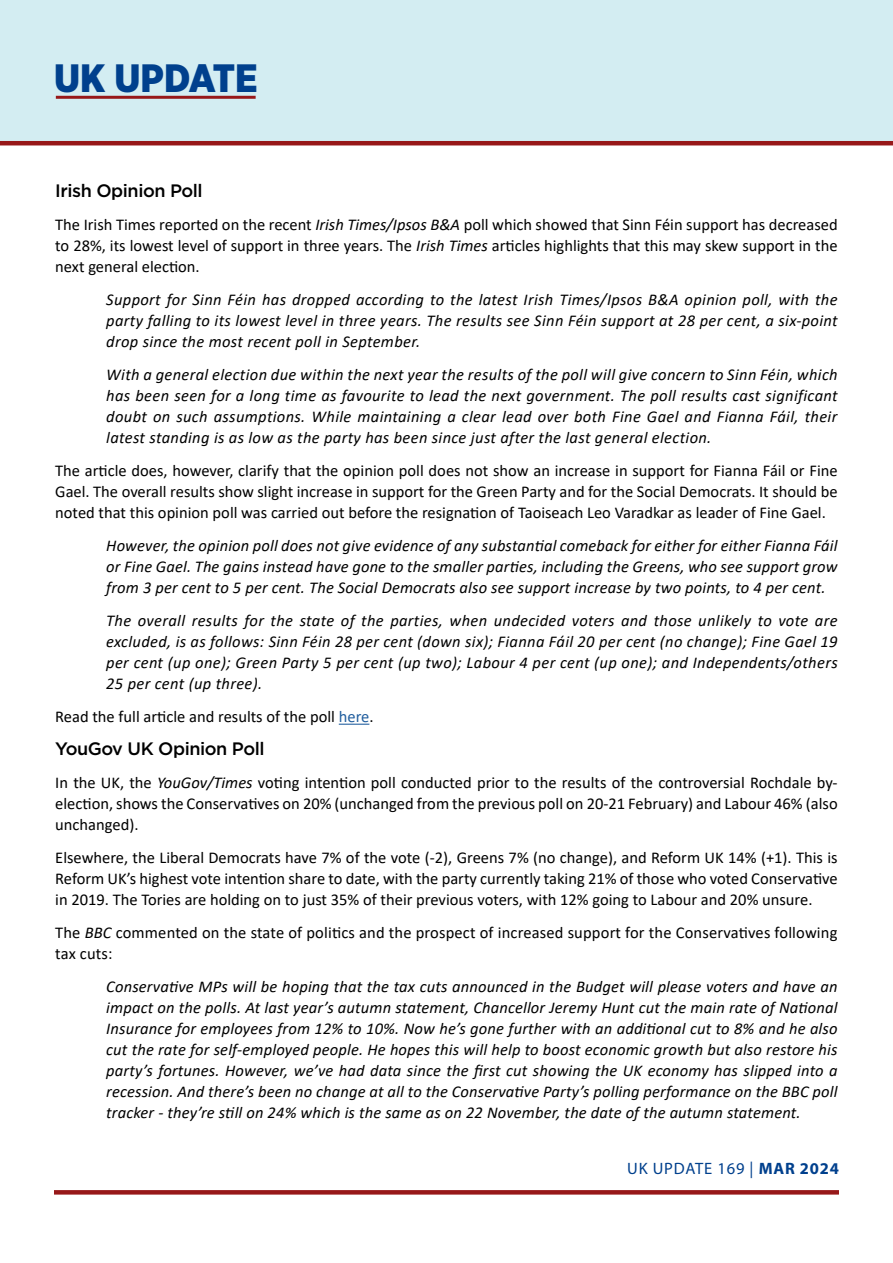
<style>
.page{position:relative;width:893px;height:1263px;background:#fff}
.page>*{position:absolute;margin:0;border:0;box-sizing:border-box;transform-origin:0 0}
.t1{font:900 39.6px "Gotham Narrow";color:#00408d}
.t2{font:500 18px "Gotham";letter-spacing:-.025em;color:#000}
.t3{font:italic 16.5px/21px "Calibri";letter-spacing:.02em;color:#000;text-align:justify}
.t4{font:16.5px/21px "Calibri";color:#000;text-align:justify}
.t5{font:16.5px "Myriad Pro";letter-spacing:.05em;color:#00408d}
.s1{font-style:italic}
.s2{color:#215e9e}
.s3{font-weight:700}
</style>
<div class="page">
<div style="left:0;top:0;width:893px;height:142px;background:#d3edf2"></div>
<hr style="left:0;top:141px;width:893px;height:4px;background:#971819">
<hr style="left:56px;top:96px;width:200px;height:3px;background:#971819">
<svg style="left:54px;top:1190px;width:785px;height:4px;background:#991d1e"></svg>
<hr style="left:339px;top:724px;width:30px;height:1px;background:#215e9e">
<h1 class="t1" style="left:54px;top:52px;width:205px">UK UPDATE</h1>
<p class="t2" style="left:55px;top:179px;width:149px">Irish Opinion Poll</p>
<p class="t4" style="left:55px;top:214px;width:784px">The Irish Times reported on the recent <span class="s1">Irish Times/Ipsos B&amp;A</span> poll which showed that Sinn Féin support has decreased to 28%, its lowest level of support in three years. The <span class="s1">Irish Times</span> articles highlights that this may skew support in the next general election.</p>
<p class="t3" style="left:106px;top:289px;width:733px">Support for Sinn Féin has dropped according to the latest Irish Times/Ipsos B&amp;A opinion poll, with the party falling to its lowest level in three years. The results see Sinn Féin support at 28 per cent, a six-point drop since the most recent poll in September.</p>
<p class="t3" style="left:106px;top:364px;width:733px">With a general election due within the next year the results of the poll will give concern to Sinn Féin, which has been seen for a long time as favourite to lead the next government. The poll results cast significant doubt on such assumptions. While maintaining a clear lead over both Fine Gael and Fianna Fáil, their latest standing is as low as the party has been since just after the last general election.</p>
<p class="t4" style="left:55px;top:460px;width:784px">The article does, however, clarify that the opinion poll does not show an increase in support for Fianna Fáil or Fine Gael. The overall results show slight increase in support for the Green Party and for the Social Democrats. It should be noted that this opinion poll was carried out before the resignation of Taoiseach Leo Varadkar as leader of Fine Gael.</p>
<p class="t3" style="left:106px;top:535px;width:733px">However, the opinion poll does not give evidence of any substantial comeback for either for either Fianna Fáil or Fine Gael. The gains instead have gone to the smaller parties, including the Greens, who see support grow from 3 per cent to 5 per cent. The Social Democrats also see support increase by two points, to 4 per cent.</p>
<p class="t3" style="left:106px;top:610px;width:733px">The overall results for the state of the parties, when undecided voters and those unlikely to vote are excluded, is as follows: Sinn Féin 28 per cent (down six); Fianna Fáil 20 per cent (no change); Fine Gael 19 per cent (up one); Green Party 5 per cent (up two); Labour 4 per cent (up one); and Independents/others 25 per cent (up three).</p>
<p class="t4" style="left:55px;top:706px;width:320px">Read the full article and results of the poll <span class="s2">here</span>.</p>
<p class="t2" style="left:55px;top:737px;width:211px">YouGov UK Opinion Poll</p>
<p class="t4" style="left:55px;top:772px;width:784px">In the UK, the <span class="s1">YouGov/Times</span> voting intention poll conducted prior to the results of the controversial Rochdale by&shy;election, shows the Conservatives on 20% (unchanged from the previous poll on 20-21 February) and Labour 46% (also unchanged).</p>
<p class="t4" style="left:55px;top:847px;width:784px">Elsewhere, the Liberal Democrats have 7% of the vote (-2), Greens 7% (no change), and Reform UK 14% (+1). This is Reform UK’s highest vote intention share to date, with the party currently taking 21% of those who voted Conservative in 2019. The Tories are holding on to just 35% of their previous voters, with 12% going to Labour and 20% unsure.</p>
<p class="t4" style="left:55px;top:922px;width:784px">The <span class="s1">BBC</span> commented on the state of politics and the prospect of increased support for the Conservatives following tax cuts:</p>
<p class="t3" style="left:106px;top:976px;width:733px">Conservative MPs will be hoping that the tax cuts announced in the Budget will please voters and have an impact on the polls. At last year’s autumn statement, Chancellor Jeremy Hunt cut the main rate of National Insurance for employees from 12% to 10%. Now he’s gone further with an additional cut to 8% and he also cut the rate for self-employed people. He hopes this will help to boost economic growth but also restore his party’s fortunes. However, we’ve had data since the first cut showing the UK economy has slipped into a recession. And there’s been no change at all to the Conservative Party’s polling performance on the BBC poll tracker - they’re still on 24% which is the same as on 22 November, the date of the autumn statement.</p>
<p class="t5" style="left:627px;top:1158px;width:213px">UK UPDATE 169 | <span class="s3">MAR 2024</span></p>
</div>
